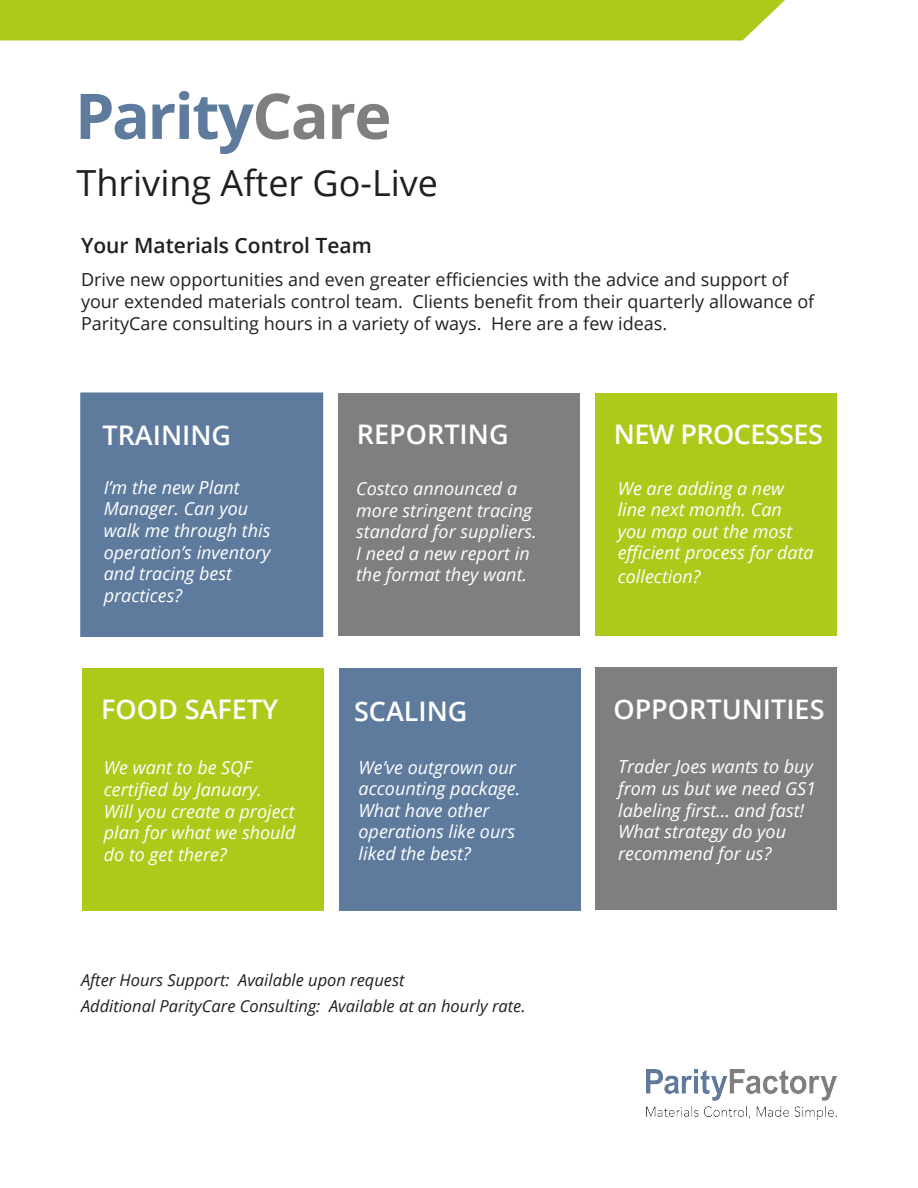
<style>
.page{position:relative;width:918px;height:1188px;background:#fff}
.page>*{position:absolute;margin:0;border:0;box-sizing:border-box;transform-origin:0 0}
.t1{font:700 63px "Open Sans";letter-spacing:-.025em;color:#5e7a9d}
.t2{font:36px "Open Sans";color:#231f20}
.t3{font:600 27px "Open Sans";color:#fff}
.t4{font:600 27px "Open Sans";letter-spacing:-.02em;color:#fff}
.t5{font:600 21px "Open Sans";color:#231f20}
.t6{font:italic 18px/21.6px "Open Sans";color:#fff}
.t7{font:18px/21.6px "Open Sans";color:#231f20}
.t8{font:italic 16.5px "Open Sans";color:#231f20}
.s1{color:#807e7e}
</style>
<div class="page">
<div style="left:0;top:0;width:785px;height:40px;background:#acca1a"></div>
<img style="left:647px;top:1069px;width:190px;height:50px">
<div style="left:80px;top:392px;width:243px;height:245px;background:#5e7a9d;border:2px solid #5e7a9d"></div>
<div style="left:338px;top:393px;width:242px;height:243px;background:#807e7e"></div>
<div style="left:595px;top:393px;width:241px;height:243px;background:#acca1a"></div>
<div style="left:595px;top:668px;width:241px;height:242px;background:#807e7e"></div>
<div style="left:339px;top:668px;width:241px;height:243px;background:#5e7a9d"></div>
<div style="left:82px;top:668px;width:242px;height:243px;background:#acca1a"></div>
<p class="t1" style="left:75px;top:72px;width:318px">Parity<span class="s1">Care</span></p>
<p class="t2" style="left:76px;top:158px;width:363px">Thriving After Go-Live</p>
<p class="t5" style="left:81px;top:231px;width:292px">Your Materials Control Team</p>
<p class="t7" style="left:81px;top:269px;width:735px">Drive new opportunities and even greater efficiencies with the advice and support of your extended materials control team. Clients benefit from their quarterly allowance of<br>ParityCare consulting hours in a variety of ways. Here are a few ideas.</p>
<p class="t3" style="left:102px;top:417px;width:130px">TRAINING</p>
<p class="t6" style="left:104px;top:476px;width:168px">I’m the new Plant<br>Manager. Can you walk me through this operation’s inventory and tracing best practices?</p>
<p class="t3" style="left:101px;top:691px;width:179px">FOOD SAFETY</p>
<p class="t6" style="left:104px;top:757px;width:159px">We want to be SQF certified by January.</p>
<p class="t6" style="left:104px;top:800px;width:193px;text-align:justify">Will you create a project plan for what we should do to get there?</p>
<p class="t3" style="left:357px;top:416px;width:153px">REPORTING</p>
<p class="t6" style="left:356px;top:477px;width:182px">Costco announced a more stringent tracing standard for suppliers.</p>
<p class="t6" style="left:356px;top:542px;width:175px">I need a new report in the format they want.</p>
<p class="t3" style="left:354px;top:692px;width:115px">SCALING</p>
<p class="t6" style="left:359px;top:756px;width:163px">We’ve outgrown our accounting package.<br>What have other operations like ours</p>
<p class="t6" style="left:359px;top:842px;width:114px">liked the best?</p>
<p class="t8" style="left:81px;top:969px;width:325px">After Hours Support: Available upon request</p>
<p class="t8" style="left:81px;top:994px;width:446px">Additional ParityCare Consulting: Available at an hourly rate.</p>
<p class="t4" style="left:614px;top:416px;width:211px">NEW PROCESSES</p>
<p class="t6" style="left:618px;top:477px;width:198px">We are adding a new line next month. Can you map out the most efficient process for data</p>
<p class="t6" style="left:618px;top:565px;width:84px">collection?</p>
<p class="t3" style="left:613px;top:691px;width:213px">OPPORTUNITIES</p>
<p class="t6" style="left:618px;top:756px;width:200px">Trader Joes wants to buy from us but we need GS1 labeling first... and fast!<br>What strategy do you recommend for us?</p>
</div>
